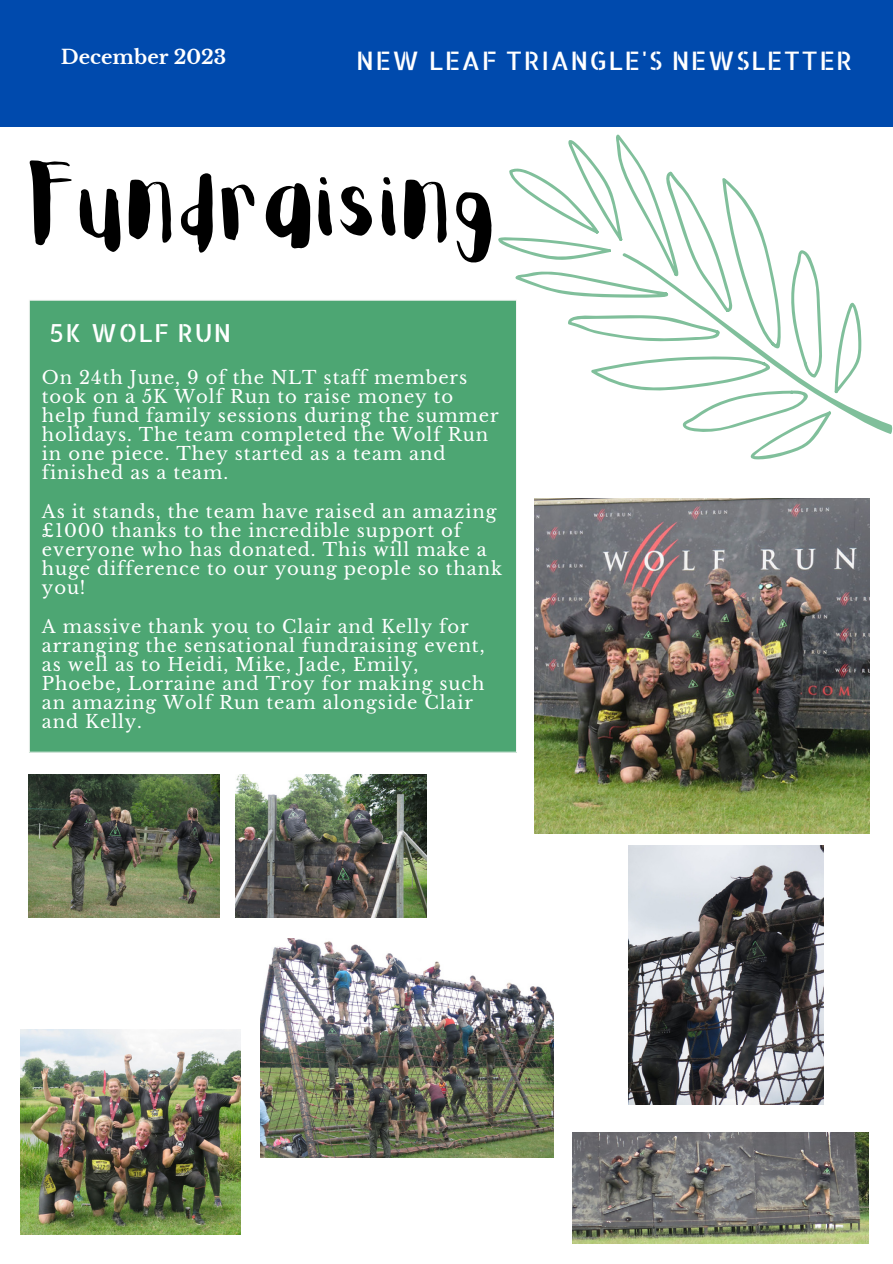
<style>
.page{position:relative;width:893px;height:1264px;background:#fff}
.page>*{position:absolute;margin:0;border:0;box-sizing:border-box;transform-origin:0 0}
.t1{font:80.85px "Aloja Extended";color:#000}
.t2{font:25.5px "Allerta Stencil";letter-spacing:.05em;color:#fff}
.t3{font:24.9px "Allerta Stencil";letter-spacing:.05em;color:#fff}
.t4{font:700 19.5px "Libre Baskerville";color:#fff}
.t5{font:18px/19.2px "Libre Baskerville";letter-spacing:.05em;color:#fff}
</style>
<div class="page">
<div style="left:0;top:0;width:892px;height:127px;background:#004aad"></div>
<svg style="left:861px;top:335px;width:31px;height:99px"></svg>
<svg style="left:498px;top:134px;width:363px;height:325px"></svg>
<div style="left:29px;top:300px;width:488px;height:452px;background:#4da673"></div>
<img style="left:534px;top:498px;width:335px;height:335px">
<img style="left:29px;top:774px;width:190px;height:143px">
<img style="left:236px;top:774px;width:190px;height:143px">
<img style="left:628px;top:845px;width:195px;height:259px">
<img style="left:260px;top:938px;width:293px;height:219px">
<img style="left:572px;top:1132px;width:296px;height:111px">
<img style="left:20px;top:1029px;width:220px;height:205px">
<p class="t4" style="left:61px;top:45px;width:167px">December 2023</p>
<p class="t2" style="left:356px;top:44px;width:498px">NEW LEAF TRIANGLE'S NEWSLETTER</p>
<p class="t1" style="left:29px;top:170px;width:472px">Fundraising</p>
<p class="t3" style="left:50px;top:316px;width:183px">5K WOLF RUN</p>
<p class="t5" style="left:42px;top:368px;width:458px">On 24th June, 9 of the NLT staff members took on a 5K Wolf Run to raise money to help fund family sessions during the summer holidays. The team completed the Wolf Run in one piece. They started as a team and finished as a team.</p>
<p class="t5" style="left:42px;top:502px;width:461px">As it stands, the team have raised an amazing £1000 thanks to the incredible support of everyone who has donated. This will make a huge difference to our young people so thank you!</p>
<p class="t5" style="left:42px;top:616px;width:444px">A massive thank you to Clair and Kelly for arranging the sensational fundraising event, as well as to Heidi, Mike, Jade, Emily, Phoebe, Lorraine and Troy for making such an amazing Wolf Run team alongside Clair and Kelly.</p>
</div>
